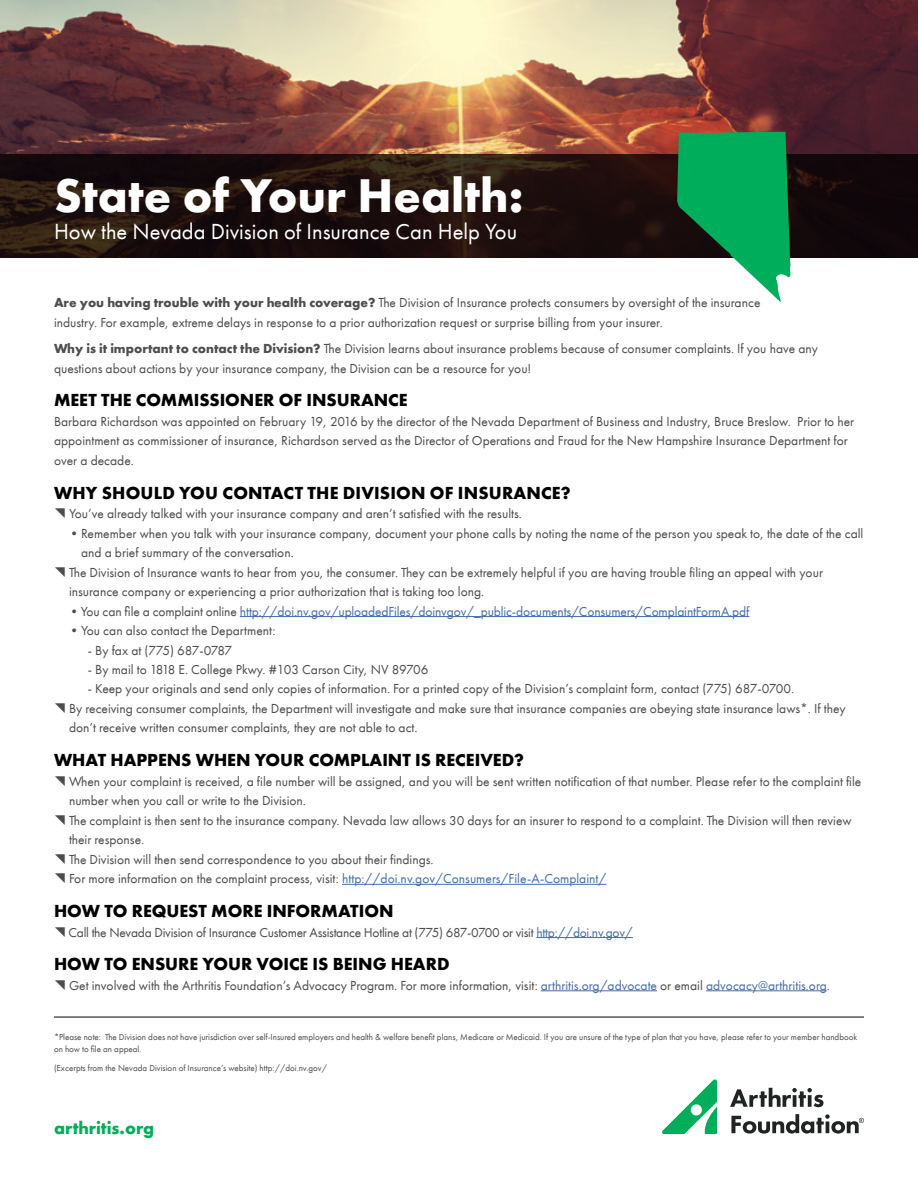
<style>
.page{position:relative;width:918px;height:1188px;background:#fff}
.page>*{position:absolute;margin:0;border:0;box-sizing:border-box;transform-origin:0 0}
.t1{font:700 48.75px "Futura PT";color:#fff}
.t2{font:22.5px "Futura PT";color:#fff}
.t3{font:700 18px "Futura PT";color:#000}
.t4{font:700 18px "Futura PT";color:#00ad5a}
.t5{font:13.5px/19.5px "Futura PT";color:#4d4d4f}
.t6{font:13.5px "Futura PT";letter-spacing:-.01em;color:#456da9}
.t7{font:13.5px "Futura PT";letter-spacing:-.02em;color:#4d4d4f}
.t8{font:9px/12px "Futura PT";color:#4d4d4f}
.s1{font-weight:700}
.s2{color:#4d4d4f}
.s3{color:#456da9}
</style>
<div class="page">
<img style="left:0;top:0;width:918px;height:155px">
<svg style="left:730px;top:1088px;width:93px;height:19px"></svg>
<svg style="left:662px;top:1079px;width:55px;height:55px"></svg>
<svg style="left:731px;top:1114px;width:133px;height:20px"></svg>
<svg style="left:0;top:155px;width:918px;height:103px;background:#1d0f0d"></svg>
<hr style="left:240px;top:616px;width:509px;height:1px;background:#456da9">
<hr style="left:342px;top:884px;width:264px;height:1px;background:#456da9">
<hr style="left:536px;top:937px;width:97px;height:1px;background:#456da9">
<hr style="left:541px;top:990px;width:116px;height:1px;background:#456da9">
<hr style="left:706px;top:990px;width:121px;height:1px;background:#456da9">
<hr style="left:54px;top:1017px;width:810px;height:1px;background:#000">
<svg style="left:677px;top:132px;width:114px;height:170px"></svg>
<h1 class="t1" style="left:54px;top:164px;width:471px">State of Your Health:</h1>
<h2 class="t2" style="left:54px;top:218px;width:465px">How the Nevada Division of Insurance Can Help You</h2>
<p class="t5" style="left:54px;top:293px;width:708px"><span class="s1">Are you having trouble with your health coverage?</span> The Division of Insurance protects consumers by oversight of the insurance industry. For example, extreme delays in response to a prior authorization request or surprise billing from your insurer.</p>
<p class="t5" style="left:54px;top:339px;width:766px"><span class="s1">Why is it important to contact the Division?</span> The Division learns about insurance problems because of consumer complaints. If you have any questions about actions by your insurance company, the Division can be a resource for you!</p>
<h3 class="t3" style="left:54px;top:389px;width:355px">MEET THE COMMISSIONER OF INSURANCE</h3>
<p class="t5" style="left:54px;top:411px;width:802px">Barbara Richardson was appointed on February 19, 2016 by the director of the Nevada Department of Business and Industry, Bruce Breslow. Prior to her appointment as commissioner of insurance, Richardson served as the Director of Operations and Fraud for the New Hampshire Insurance Department for over a decade.</p>
<h3 class="t3" style="left:54px;top:481px;width:518px">WHY SHOULD YOU CONTACT THE DIVISION OF INSURANCE?</h3>
<p class="t5" style="left:69px;top:504px;width:454px">You’ve already talked with your insurance company and aren’t satisfied with the results.</p>
<p class="t5" style="left:68px;top:523px;width:797px">•Remember when you talk with your insurance company, document your phone calls by noting the name of the person you speak to, the date of the call</p>
<p class="t5" style="left:81px;top:543px;width:214px">and a brief summary of the conversation.</p>
<p class="t5" style="left:69px;top:562px;width:756px">The Division of Insurance wants to hear from you, the consumer. They can be extremely helpful if you are having trouble filing an appeal with your</p>
<p class="t5" style="left:69px;top:582px;width:417px">insurance company or experiencing a prior authorization that is taking too long.</p>
<p class="t6" style="left:68px;top:603px;width:683px"><span class="s2">•You can file a complaint online</span> http://doi.nv.gov/uploadedFiles/doinvgov/_public-documents/Consumers/ComplaintFormA.pdf</p>
<p class="t5" style="left:68px;top:621px;width:209px">•You can also contact the Department:</p>
<p class="t5" style="left:88px;top:640px;width:146px">- By fax at (775) 687-0787</p>
<p class="t5" style="left:88px;top:660px;width:342px">- By mail to 1818 E. College Pkwy. #103 Carson City, NV 89706</p>
<p class="t5" style="left:69px;top:679px;width:778px;text-indent:19px">- Keep your originals and send only copies of information. For a printed copy of the Division’s complaint form, contact (775) 687-0700.<br>By receiving consumer complaints, the Department will investigate and make sure that insurance companies are obeying state insurance laws*. If they don’t receive written consumer complaints, they are not able to act.</p>
<h3 class="t3" style="left:54px;top:749px;width:472px">WHAT HAPPENS WHEN YOUR COMPLAINT IS RECEIVED?</h3>
<p class="t5" style="left:69px;top:771px;width:794px">When your complaint is received, a file number will be assigned, and you will be sent written notification of that number. Please refer to the complaint file number when you call or write to the Division.<br>The complaint is then sent to the insurance company. Nevada law allows 30 days for an insurer to respond to a complaint. The Division will then review their response.<br>The Division will then send correspondence to you about their findings.<br>For more information on the complaint process, visit: <span class="s3">http://doi.nv.gov/Consumers/File-A-Complaint/</span></p>
<h3 class="t3" style="left:54px;top:899px;width:341px">HOW TO REQUEST MORE INFORMATION</h3>
<p class="t7" style="left:68px;top:924px;width:566px">Call the Nevada Division of Insurance Customer Assistance Hotline at (775) 687-0700 or visit <span class="s3">http://doi.nv.gov/</span></p>
<h3 class="t3" style="left:54px;top:953px;width:397px">HOW TO ENSURE YOUR VOICE IS BEING HEARD</h3>
<p class="t5" style="left:69px;top:975px;width:762px">Get involved with the Arthritis Foundation’s Advocacy Program. For more information, visit: <span class="s3">arthritis.org/advocate</span> or email <span class="s3">advocacy@arthritis.org</span>.</p>
<p class="t8" style="left:54px;top:1031px;width:805px">*Please note: The Division does not have jurisdiction over self-Insured employers and health &amp; welfare benefit plans, Medicare or Medicaid. If you are unsure of the type of plan that you have, please refer to your member handbook on how to file an appeal.</p>
<p class="t8" style="left:54px;top:1062px;width:275px">(Excerpts from the Nevada Division of Insurance’s website) http://doi.nv.gov/</p>
<h3 class="t4" style="left:54px;top:1116px;width:102px">arthritis.org</h3>
</div>
